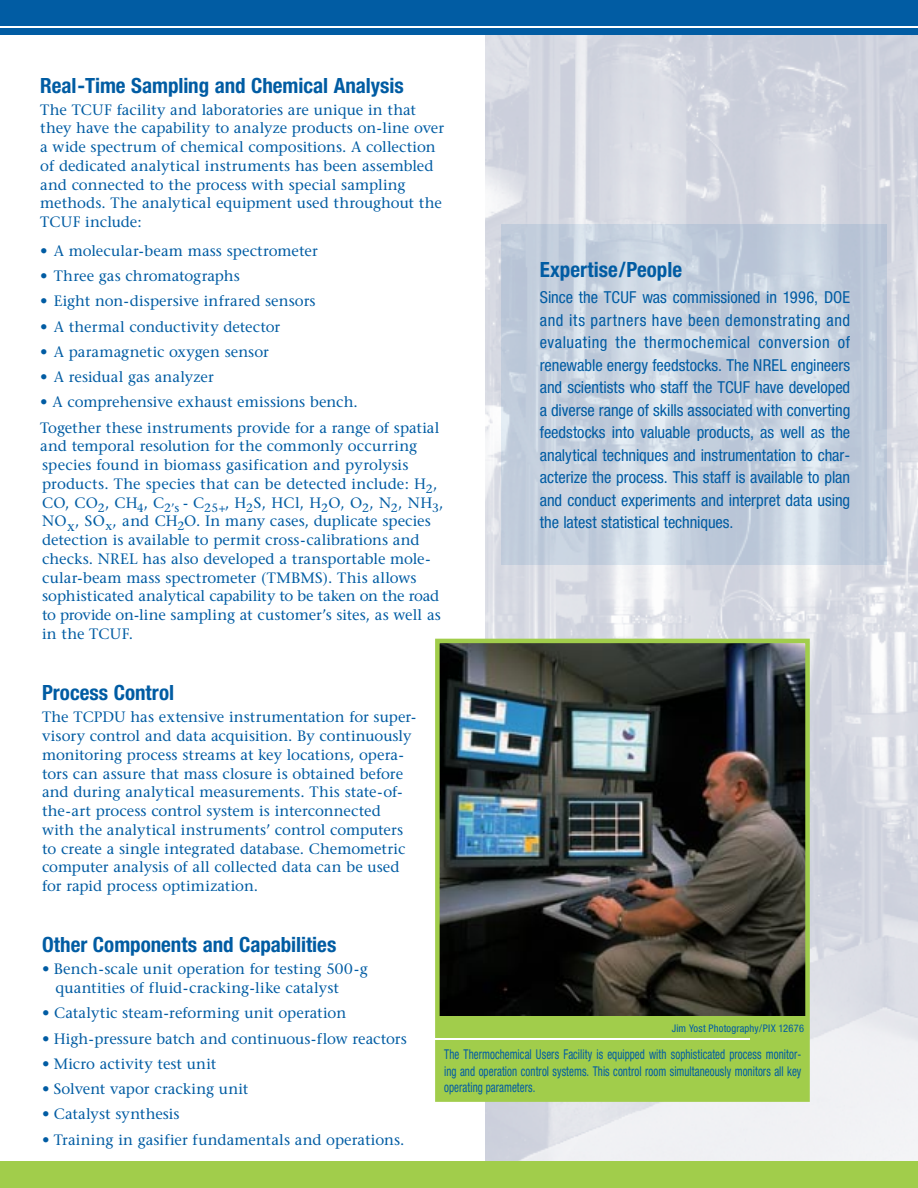
<style>
.page{position:relative;width:918px;height:1188px;background:#fff}
.page>*{position:absolute;margin:0;border:0;box-sizing:border-box;transform-origin:0 0}
.t1{font:700 condensed 21px "Helvetica Neue";color:#015ca3}
.t2{font:condensed 16.5px/22.5px "Helvetica Neue";color:#015ca3;text-align:justify}
.t3{font:15px/18.8px "Stone Serif";color:#015ca3}
.t4{font:condensed 13.5px/16.5px "Helvetica Neue";letter-spacing:.005em;color:#015ca3;text-align:justify;scale:.81 1}
.t5{font:condensed 10.5px "Helvetica Neue";letter-spacing:.02em;color:#015ca3}
</style>
<div class="page">
<img style="left:486px;top:35px;width:432px;height:1126px">
<svg style="left:501px;top:225px;width:385px;height:340px;background:#c6d1df"></svg>
<div style="left:0;top:1161px;width:918px;height:27px;background:#a1cd4b"></div>
<div style="left:0;top:0;width:918px;height:35px;background:#015ca3"></div>
<hr style="left:0;top:26px;width:918px;height:2px;background:#fff">
<div style="left:437px;top:641px;width:371px;height:459px;background:#a1cd4b"></div>
<img style="left:440px;top:644px;width:365px;height:372px">
<div style="left:435px;top:639px;width:375px;height:463px;border:4px solid #a1cd4b"></div>
<hr style="left:435px;top:1038px;width:314px;height:2px;background:#fff">
<h1 class="t1" style="left:40px;top:72px;width:365px">Real-Time Sampling and Chemical Analysis</h1>
<p class="t3" style="left:40px;top:100px;width:405px">The TCUF facility and laboratories are unique in that they have the capability to analyze products on-line over a wide spectrum of chemical compositions. A collection of dedicated analytical instruments has been assembled and connected to the process with special sampling methods. The analytical equipment used throughout the TCUF include:</p>
<p class="t3" style="left:40px;top:241px;width:279px">• A molecular-beam mass spectrometer</p>
<p class="t3" style="left:40px;top:267px;width:201px">• Three gas chromatographs</p>
<p class="t3" style="left:40px;top:292px;width:277px">• Eight non-dispersive infrared sensors</p>
<p class="t3" style="left:40px;top:317px;width:242px">• A thermal conductivity detector</p>
<p class="t3" style="left:40px;top:342px;width:230px">• A paramagnetic oxygen sensor</p>
<p class="t3" style="left:40px;top:367px;width:175px">• A residual gas analyzer</p>
<p class="t3" style="left:40px;top:389px;width:401px;line-height:25.2px">• A comprehensive exhaust emissions bench.<br>Together these instruments provide for a range of spatial</p>
<p class="t3" style="left:40px;top:437px;width:405px">and temporal resolution for the commonly occurring species found in biomass gasification and pyrolysis products. The species that can be detected include: H<sub>2</sub>, CO, CO<sub>2</sub>, CH<sub>4</sub>, C<sub>2’s</sub> - C<sub>25+</sub>, H<sub>2</sub>S, HCl, H<sub>2</sub>O, O<sub>2</sub>, N<sub>2</sub>, NH<sub>3</sub>, NO<sub>x</sub>, SO<sub>x</sub>, and CH<sub>2</sub>O. In many cases, duplicate species detection is available to permit cross-calibrations and checks. NREL has also developed a transportable mole&shy;cular-beam mass spectrometer (TMBMS). This allows sophisticated analytical capability to be taken on the road to provide on-line sampling at customer’s sites, as well as in the TCUF.</p>
<h1 class="t1" style="left:42px;top:680px;width:134px">Process Control</h1>
<p class="t3" style="left:42px;top:708px;width:376px">The TCPDU has extensive instrumentation for super&shy;visory control and data acquisition. By continuously monitoring process streams at key locations, opera&shy;tors can assure that mass closure is obtained before and during analytical measurements. This state-of&shy;the-art process control system is interconnected with the analytical instruments’ control computers to create a single integrated database. Chemometric computer analysis of all collected data can be used for rapid process optimization.</p>
<h1 class="t1" style="left:540px;top:257px;width:144px">Expertise/People</h1>
<p class="t2" style="left:540px;top:286px;width:312px">Since the TCUF was commissioned in 1996, DOE and its partners have been demonstrating and evaluating the thermochemical conversion of renewable energy feedstocks. The NREL engineers and scientists who staff the TCUF have developed a diverse range of skills associated with converting feedstocks into valuable products, as well as the analytical techniques and instrumentation to char&shy;acterize the process. This staff is available to plan and conduct experiments and interpret data using the latest statistical techniques.</p>
<h1 class="t1" style="left:42px;top:932px;width:296px">Other Components and Capabilities</h1>
<p class="t3" style="left:56px;top:960px;width:314px;text-indent:-14px">• Bench-scale unit operation for testing 500-g quantities of fluid-cracking-like catalyst</p>
<p class="t3" style="left:42px;top:1004px;width:306px">• Catalytic steam-reforming unit operation</p>
<p class="t3" style="left:42px;top:1029px;width:366px">• High-pressure batch and continuous-flow reactors</p>
<p class="t3" style="left:42px;top:1054px;width:176px">• Micro activity test unit</p>
<p class="t3" style="left:42px;top:1079px;width:208px">• Solvent vapor cracking unit</p>
<p class="t3" style="left:42px;top:1105px;width:139px">• Catalyst synthesis</p>
<p class="t3" style="left:42px;top:1130px;width:364px">• Training in gasifier fundamentals and operations.</p>
<p class="t5" style="left:672px;top:1022px;width:134px">Jim Yost Photography/PIX 12676</p>
<p class="t4" style="left:444px;top:1046px;width:442px">The Thermochemical Users Facility is equipped with sophisticated process monitor&shy;ing and operation control systems. This control room simultaneously monitors all key operating parameters.</p>
</div>
